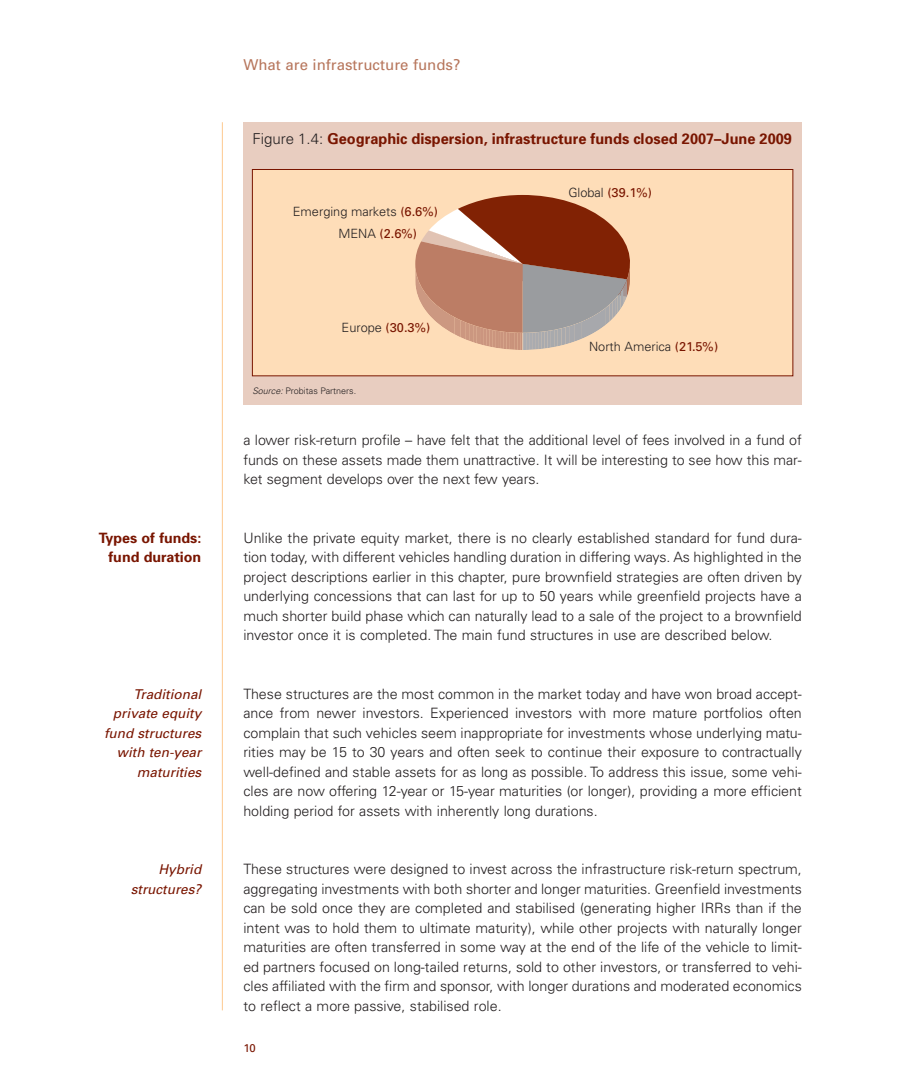
<style>
.page{position:relative;width:915px;height:1085px;background:#fff}
.page>*{position:absolute;margin:0;border:0;box-sizing:border-box;transform-origin:0 0}
.t1{font:700 15px "Univers";color:#791500}
.t2{font:15px "Univers";color:#b7765c}
.t3{font:300 14.25px/19.5px "Univers";color:#231f20;text-align:justify}
.t4{font:700 14.25px/19.5px "Univers";color:#791500;text-align:right}
.t5{font:italic 13.5px/19.5px "Univers";color:#791500;text-align:right}
.t6{font:300 12.75px/21.9px "Univers";color:#231f20}
.t7{font:12.75px "Univers";color:#791500}
.t8{font:11.25px "Univers";color:#791500}
.t9{font:300 9px "Univers";color:#231f20}
.s1{font-weight:300;color:#231f20}
.s2{font-weight:400;color:#791500}
.s3{font-style:italic}
</style>
<div class="page">
<hr style="left:222px;top:122px;width:1px;height:888px;background:#fdc98f">
<div style="left:243px;top:122px;width:558px;height:283px;background:#e8cdc0"></div>
<div style="left:252px;top:169px;width:540px;height:207px;background:#feddb8"></div>
<div style="left:252px;top:169px;width:541px;height:207px;border:1px solid #791500"></div>
<svg style="left:415px;top:195px;width:215px;height:155px"></svg>
<p class="t2" style="left:243px;top:59px;width:219px">What are infrastructure funds?</p>
<p class="t1" style="left:252px;top:133px;width:541px"><span class="s1">Figure 1.4:</span> Geographic dispersion, infrastructure funds closed 2007–June 2009</p>
<p class="t7" style="left:568px;top:188px;width:85px"><span class="s1">Global</span> (39.1%)</p>
<p class="t6" style="left:338px;top:201px;width:101px;text-indent:-46px">Emerging markets <span class="s2">(6.6%)<br></span>MENA <span class="s2">(2.6%)</span></p>
<p class="t7" style="left:341px;top:323px;width:90px"><span class="s1">Europe</span> (30.3%)</p>
<p class="t6" style="left:589px;top:336px;width:131px">North America <span class="s2">(21.5%)</span></p>
<p class="t9" style="left:252px;top:387px;width:105px"><span class="s3">Source:</span> Probitas Partners.</p>
<p class="t3" style="left:243px;top:431px;width:559px">a lower risk-return profile – have felt that the additional level of fees involved in a fund of funds on these assets made them unattractive. It will be interesting to see how this mar&shy;ket segment develops over the next few years.</p>
<p class="t4" style="left:99px;top:529px;width:104px">Types of funds: fund duration</p>
<p class="t3" style="left:243px;top:529px;width:560px">Unlike the private equity market, there is no clearly established standard for fund dura&shy;tion today, with different vehicles handling duration in differing ways. As highlighted in the project descriptions earlier in this chapter, pure brownfield strategies are often driven by underlying concessions that can last for up to 50 years while greenfield projects have a much shorter build phase which can naturally lead to a sale of the project to a brownfield investor once it is completed. The main fund structures in use are described below.</p>
<p class="t5" style="left:104px;top:685px;width:101px">Traditional private equity fund structures with ten-year maturities</p>
<p class="t3" style="left:243px;top:685px;width:560px">These structures are the most common in the market today and have won broad accept&shy;ance from newer investors. Experienced investors with more mature portfolios often complain that such vehicles seem inappropriate for investments whose underlying matu&shy;rities may be 15 to 30 years and often seek to continue their exposure to contractually well-defined and stable assets for as long as possible. To address this issue, some vehi&shy;cles are now offering 12-year or 15-year maturities (or longer), providing a more efficient holding period for assets with inherently long durations.</p>
<p class="t5" style="left:131px;top:860px;width:75px">Hybrid structures?</p>
<p class="t3" style="left:243px;top:860px;width:560px">These structures were designed to invest across the infrastructure risk-return spectrum, aggregating investments with both shorter and longer maturities. Greenfield investments can be sold once they are completed and stabilised (generating higher IRRs than if the intent was to hold them to ultimate maturity), while other projects with naturally longer maturities are often transferred in some way at the end of the life of the vehicle to limit&shy;ed partners focused on long-tailed returns, sold to other investors, or transferred to vehi&shy;cles affiliated with the firm and sponsor, with longer durations and moderated economics to reflect a more passive, stabilised role.</p>
<p class="t8" style="left:243px;top:1043px;width:14px">10</p>
</div>
